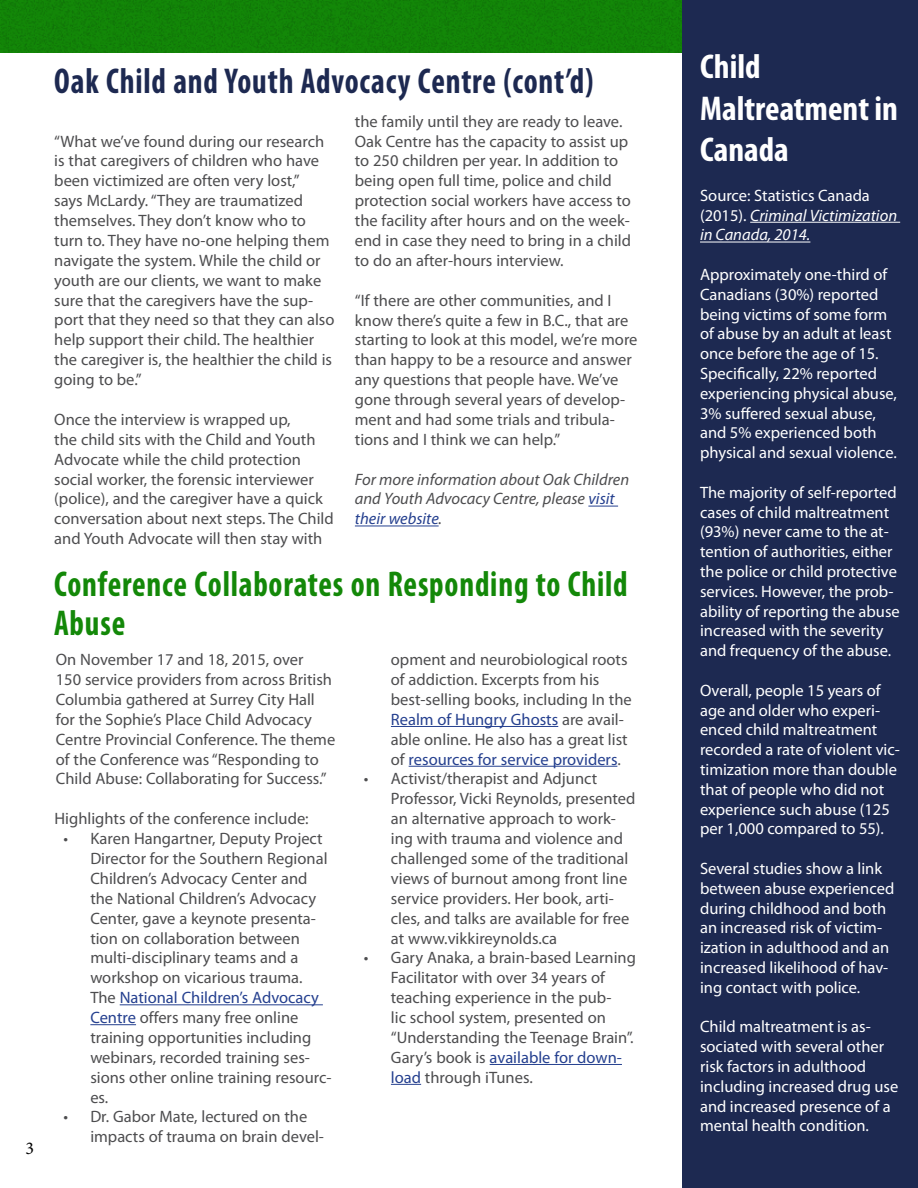
<style>
.page{position:relative;width:918px;height:1188px;background:#fff}
.page>*{position:absolute;margin:0;border:0;box-sizing:border-box;transform-origin:0 0}
.t1{font:700 condensed 36px/39px "Myriad Pro";letter-spacing:.025em;color:#138808;scale:.9 1}
.t2{font:700 condensed 36px "Myriad Pro";letter-spacing:.025em;color:#1d2951;scale:.9 1}
.t3{font:700 condensed 34.5px/41.4px "Myriad Pro";color:#fff}
.t4{font:18px "Minion Pro";color:#000}
.t5{font:16.5px/20px "Myriad Pro";color:#4d4d4f}
.t6{font:16.5px/19.8px "Myriad Pro";color:#fff}
.t7{font:italic 16.5px/20px "Myriad Pro";color:#4d4d4f}
.t8{font:italic 16.5px/19.8px "Myriad Pro";color:#fff}
.s1{color:#25408f}
.s2{font-style:normal}
</style>
<div class="page">
<img style="left:0;top:0;width:683px;height:52px">
<div style="left:683px;top:0;width:235px;height:1188px;background:#1d2951"></div>
<hr style="left:588px;top:506px;width:30px;height:1px;background:#25408f">
<hr style="left:355px;top:526px;width:84px;height:1px;background:#25408f">
<hr style="left:120px;top:1004px;width:203px;height:1px;background:#25408f">
<hr style="left:90px;top:1024px;width:46px;height:1px;background:#25408f">
<hr style="left:391px;top:726px;width:167px;height:1px;background:#25408f">
<hr style="left:409px;top:766px;width:208px;height:1px;background:#25408f">
<hr style="left:490px;top:1064px;width:132px;height:1px;background:#25408f">
<hr style="left:391px;top:1084px;width:30px;height:1px;background:#25408f">
<hr style="left:750px;top:222px;width:150px;height:1px;background:#fff">
<hr style="left:700px;top:242px;width:110px;height:1px;background:#fff">
<p class="t4" style="left:26px;top:1136px;width:10px">3</p>
<h1 class="t2" style="left:54px;top:58px;width:601px">Oak Child and Youth Advocacy Centre (cont’d)</h1>
<p class="t5" style="left:54px;top:131px;width:282px">“What we’ve found during our research is that caregivers of children who have been victimized are often very lost,”<br>says McLardy. “They are traumatized themselves. They don’t know who to turn to. They have no-one helping them navigate the system. While the child or youth are our clients, we want to make sure that the caregivers have the sup&shy;port that they need so that they can also help support their child. The healthier the caregiver is, the healthier the child is going to be.”</p>
<p class="t5" style="left:54px;top:409px;width:281px">Once the interview is wrapped up,<br>the child sits with the Child and Youth Advocate while the child protection social worker, the forensic interviewer (police), and the caregiver have a quick conversation about next steps. The Child and Youth Advocate will then stay with</p>
<p class="t5" style="left:355px;top:111px;width:278px">the family until they are ready to leave.<br>Oak Centre has the capacity to assist up to 250 children per year. In addition to being open full time, police and child protection social workers have access to the facility after hours and on the week&shy;end in case they need to bring in a child to do an after-hours interview.</p>
<p class="t5" style="left:355px;top:290px;width:284px">“If there are other communities, and I know there’s quite a few in B.C., that are starting to look at this model, we’re more than happy to be a resource and answer any questions that people have. We’ve gone through several years of develop&shy;ment and had some trials and tribula&shy;tions and I think we can help.”</p>
<p class="t7" style="left:355px;top:469px;width:276px">For more information about Oak Children and Youth Advocacy Centre, please <span class="s1">visit their website</span>.</p>
<h1 class="t1" style="left:54px;top:564px;width:639px">Conference Collaborates on Responding to Child<br>Abuse</h1>
<p class="t5" style="left:56px;top:649px;width:281px">On November 17 and 18, 2015, over<br>150 service providers from across British Columbia gathered at Surrey City Hall for the Sophie’s Place Child Advocacy Centre Provincial Conference. The theme of the Conference was “Responding to Child Abuse: Collaborating for Success.”</p>
<p class="t5" style="left:54px;top:808px;width:256px">Highlights of the conference include:</p>
<p class="t5" style="left:90px;top:828px;width:243px;text-indent:-27px">• Karen Hangartner, Deputy Project<br>Director for the Southern Regional<br>Children’s Advocacy Center and the National Children’s Advocacy<br>Center, gave a keynote presenta&shy;tion on collaboration between multi-disciplinary teams and a workshop on vicarious trauma.<br>The <span class="s1">National Children’s Advocacy<br>Centre</span> offers many free online training opportunities including webinars, recorded training ses&shy;sions other online training resourc&shy;es.</p>
<p class="t5" style="left:90px;top:1107px;width:235px;text-indent:-27px">• Dr. Gabor Mate, lectured on the impacts of trauma on brain devel-</p>
<p class="t5" style="left:391px;top:649px;width:242px">opment and neurobiological roots of addiction. Excerpts from his best-selling books, including In the <span class="s1">Realm of Hungry Ghosts</span> are avail&shy;able online. He also has a great list of <span class="s1">resources for service providers</span>.</p>
<p class="t5" style="left:391px;top:769px;width:246px;text-indent:-27px">• Activist/therapist and Adjunct Professor, Vicki Reynolds, presented an alternative approach to work&shy;ing with trauma and violence and challenged some of the traditional views of burnout among front line service providers. Her book, arti&shy;cles, and talks are available for free at www.vikkireynolds.ca</p>
<p class="t5" style="left:391px;top:948px;width:247px;text-indent:-27px">• Gary Anaka, a brain-based Learning<br>Facilitator with over 34 years of teaching experience in the pub-<br>lic school system, presented on “Understanding the Teenage Brain”.<br>Gary’s book is <span class="s1">available for down&shy;load</span> through iTunes.</p>
<h2 class="t3" style="left:700px;top:45px;width:199px">Child<br>Maltreatment in<br>Canada</h2>
<p class="t8" style="left:700px;top:185px;width:199px"><span class="s2">Source: Statistics Canada (2015).</span> Criminal Victimization in Canada, 2014.</p>
<p class="t6" style="left:700px;top:264px;width:198px">Approximately one-third of<br>Canadians (30%) reported being victims of some form of abuse by an adult at least once before the age of 15.<br>Specifically, 22% reported experiencing physical abuse,<br>3% suffered sexual abuse, and 5% experienced both physical and sexual violence.</p>
<p class="t6" style="left:700px;top:482px;width:201px">The majority of self-reported cases of child maltreatment (93%) never came to the at&shy;tention of authorities, either the police or child protective services. However, the prob&shy;ability of reporting the abuse increased with the severity and frequency of the abuse.</p>
<p class="t6" style="left:700px;top:680px;width:202px">Overall, people 15 years of age and older who experi&shy;enced child maltreatment recorded a rate of violent vic&shy;timization more than double that of people who did not experience such abuse (125 per 1,000 compared to 55).</p>
<p class="t6" style="left:700px;top:858px;width:196px">Several studies show a link between abuse experienced during childhood and both an increased risk of victim&shy;ization in adulthood and an increased likelihood of hav&shy;ing contact with police.</p>
<p class="t6" style="left:700px;top:1017px;width:200px">Child maltreatment is as&shy;sociated with several other risk factors in adulthood including increased drug use and increased presence of a mental health condition.</p>
</div>
